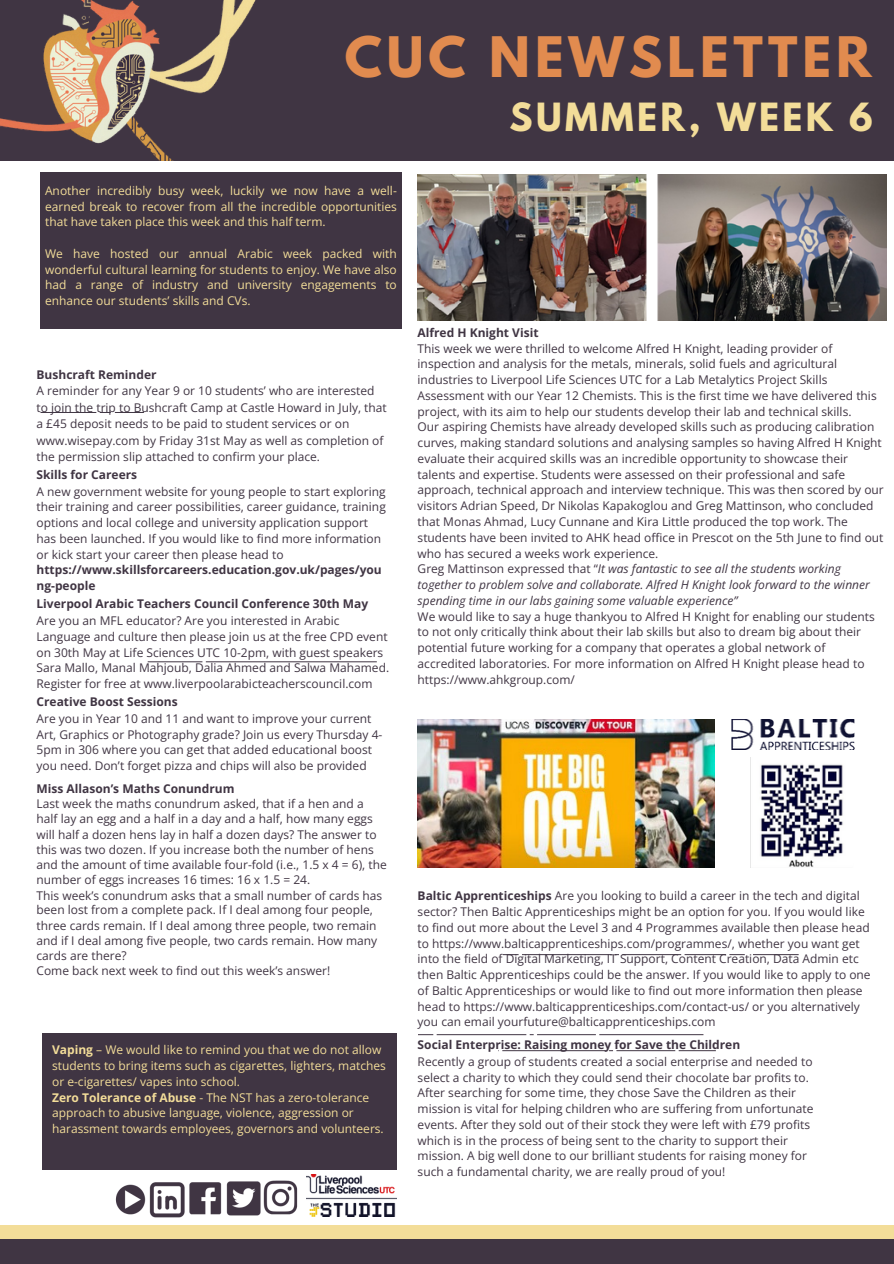
<style>
.page{position:relative;width:894px;height:1264px;background:#fff}
.page>*{position:absolute;margin:0;border:0;box-sizing:border-box;transform-origin:0 0}
.t1{font:700 49.35px "League Spartan";letter-spacing:.1em;color:#e18b4f}
.t2{font:700 34.35px "League Spartan";letter-spacing:.1em;color:#f3dd99}
.t3{font:12px/15.8px "Open Sans";color:#403543}
.t4{font:12px/15.8px "Open Sans";color:#f3dd99;text-align:justify}
.t5{font:700 12px "Open Sans";color:#403543}
.s1{font-weight:700}
.s2{font-style:italic}
</style>
<div class="page">
<div style="left:0;top:1225px;width:893px;height:28px;background:#f3dd99"></div>
<div style="left:0;top:1238px;width:893px;height:25px;background:#403543"></div>
<div style="left:40px;top:173px;width:361px;height:155px;background:#403543"></div>
<div style="left:0;top:0;width:893px;height:161px;background:#403543"></div>
<img style="left:0;top:0;width:256px;height:160px">
<div style="left:42px;top:1032px;width:354px;height:137px;background:#403543"></div>
<img style="left:307px;top:1174px;width:90px;height:42px">
<img style="left:115px;top:1180px;width:183px;height:38px">
<svg style="left:40px;top:412px;width:104px;height:1px"></svg>
<svg style="left:148px;top:661px;width:229px;height:1px"></svg>
<img style="left:417px;top:175px;width:468px;height:145px">
<img style="left:417px;top:720px;width:297px;height:147px">
<img style="left:731px;top:720px;width:123px;height:29px">
<img style="left:750px;top:758px;width:93px;height:109px">
<svg style="left:418px;top:1034px;width:285px;height:1px"></svg>
<svg style="left:498px;top:1050px;width:217px;height:1px"></svg>
<svg style="left:503px;top:954px;width:295px;height:1px"></svg>
<p class="t1" style="left:344px;top:33px;width:528px">CUC NEWSLETTER</p>
<p class="t2" style="left:509px;top:100px;width:365px">SUMMER, WEEK 6</p>
<h1 class="t4" style="left:45px;top:182px;width:353px">Another incredibly busy week, luckily we now have a well&shy;earned break to recover from all the incredible opportunities that have taken place this week and this half term.</h1>
<p class="t4" style="left:45px;top:245px;width:353px">We have hosted our annual Arabic week packed with wonderful cultural learning for students to enjoy. We have also had a range of industry and university engagements to enhance our students’ skills and CVs.</p>
<p class="t5" style="left:37px;top:366px;width:122px">Bushcraft Reminder</p>
<p class="t3" style="left:37px;top:383px;width:339px">A reminder for any Year 9 or 10 students’ who are interested</p>
<p class="t3" style="left:37px;top:400px;width:352px">to join the trip to Bushcraft Camp at Castle Howard in July, that</p>
<p class="t3" style="left:37px;top:415px;width:314px">a £45 deposit needs to be paid to student services or on</p>
<p class="t3" style="left:37px;top:432px;width:348px">www.wisepay.com by Friday 31st May as well as completion of</p>
<p class="t3" style="left:37px;top:448px;width:285px">the permission slip attached to confirm your place.</p>
<p class="t5" style="left:37px;top:466px;width:102px">Skills for Careers</p>
<p class="t3" style="left:37px;top:483px;width:350px">A new government website for young people to start exploring</p>
<p class="t3" style="left:37px;top:499px;width:351px">their training and career possibilities, career guidance, training</p>
<p class="t3" style="left:37px;top:514px;width:333px">options and local college and university application support</p>
<p class="t3" style="left:37px;top:530px;width:346px">has been launched. If you would like to find more information</p>
<p class="t3" style="left:37px;top:546px;width:248px">or kick start your career then please head to</p>
<p class="t5" style="left:37px;top:561px;width:346px">https://www.skillsforcareers.education.gov.uk/pages/you</p>
<p class="t5" style="left:37px;top:577px;width:60px">ng-people</p>
<p class="t5" style="left:37px;top:595px;width:333px">Liverpool Arabic Teachers Council Conference 30th May</p>
<p class="t3" style="left:37px;top:612px;width:304px">Are you an MFL educator? Are you interested in Arabic</p>
<p class="t3" style="left:37px;top:628px;width:352px">Language and culture then please join us at the free CPD event</p>
<p class="t3" style="left:37px;top:644px;width:348px">on 30th May at Life Sciences UTC 10-2pm, with guest speakers</p>
<p class="t3" style="left:37px;top:659px;width:354px">Sara Mallo, Manal Mahjoub, Dalia Ahmed and Salwa Mahamed.</p>
<p class="t3" style="left:37px;top:675px;width:337px">Register for free at www.liverpoolarabicteacherscouncil.com</p>
<p class="t5" style="left:37px;top:693px;width:142px">Creative Boost Sessions</p>
<p class="t3" style="left:37px;top:710px;width:336px">Are you in Year 10 and 11 and want to improve your current</p>
<p class="t3" style="left:37px;top:726px;width:347px">Art, Graphics or Photography grade? Join us every Thursday 4-</p>
<p class="t3" style="left:37px;top:742px;width:337px">5pm in 306 where you can get that added educational boost</p>
<p class="t3" style="left:37px;top:757px;width:331px">you need. Don’t forget pizza and chips will also be provided</p>
<p class="t5" style="left:37px;top:780px;width:199px">Miss Allason’s Maths Conundrum</p>
<p class="t3" style="left:37px;top:796px;width:328px">Last week the maths conundrum asked, that if a hen and a</p>
<p class="t3" style="left:37px;top:810px;width:337px">half lay an egg and a half in a day and a half, how many eggs</p>
<p class="t3" style="left:37px;top:826px;width:341px">will half a dozen hens lay in half a dozen days? The answer to</p>
<p class="t3" style="left:37px;top:841px;width:338px">this was two dozen. If you increase both the number of hens</p>
<p class="t3" style="left:37px;top:856px;width:351px">and the amount of time available four-fold (i.e., 1.5 x 4 = 6), the</p>
<p class="t3" style="left:37px;top:871px;width:275px">number of eggs increases 16 times: 16 x 1.5 = 24.</p>
<p class="t3" style="left:37px;top:887px;width:347px">This week’s conundrum asks that a small number of cards has</p>
<p class="t3" style="left:37px;top:901px;width:338px">been lost from a complete pack. If I deal among four people,</p>
<p class="t3" style="left:37px;top:917px;width:341px">three cards remain. If I deal among three people, two remain</p>
<p class="t3" style="left:37px;top:932px;width:342px">and if I deal among five people, two cards remain. How many</p>
<p class="t3" style="left:37px;top:947px;width:92px">cards are there?</p>
<p class="t3" style="left:37px;top:962px;width:295px">Come back next week to find out this week’s answer!</p>
<p class="t4" style="left:52px;top:1041px;width:335px;text-align:left"><span class="s1">Vaping</span> – We would like to remind you that we do not allow students to bring items such as cigarettes, lighters, matches or e-cigarettes/ vapes into school.<br><span class="s1">Zero Tolerance of Abuse</span> - The NST has a zero-tolerance approach to abusive language, violence, aggression or harassment towards employees, governors and volunteers.</p>
<p class="t3" style="left:417px;top:324px;width:467px"><span class="s1">Alfred H Knight Visit<br></span>This week we were thrilled to welcome Alfred H Knight, leading provider of inspection and analysis for the metals, minerals, solid fuels and agricultural industries to Liverpool Life Sciences UTC for a Lab Metalytics Project Skills Assessment with our Year 12 Chemists. This is the first time we have delivered this project, with its aim to help our students develop their lab and technical skills.<br>Our aspiring Chemists have already developed skills such as producing calibration curves, making standard solutions and analysing samples so having Alfred H Knight evaluate their acquired skills was an incredible opportunity to showcase their talents and expertise. Students were assessed on their professional and safe approach, technical approach and interview technique. This was then scored by our visitors Adrian Speed, Dr Nikolas Kapakoglou and Greg Mattinson, who concluded that Monas Ahmad, Lucy Cunnane and Kira Little produced the top work. The students have been invited to AHK head office in Prescot on the 5th June to find out who has secured a weeks work experience.<br>Greg Mattinson expressed that “<span class="s2">It was fantastic to see all the students working together to problem solve and collaborate. Alfred H Knight look forward to the winner spending time in our labs gaining some valuable experience”<br></span>We would like to say a huge thankyou to Alfred H Knight for enabling our students to not only critically think about their lab skills but also to dream big about their potential future working for a company that operates a global network of accredited laboratories. For more information on Alfred H Knight please head to https://www.ahkgroup.com/</p>
<p class="t3" style="left:417px;top:887px;width:454px"><span class="s1">Baltic Apprenticeships</span> Are you looking to build a career in the tech and digital sector? Then Baltic Apprenticeships might be an option for you. If you would like to find out more about the Level 3 and 4 Programmes available then please head to https://www.balticapprenticeships.com/programmes/, whether you want get into the field of Digital Marketing, IT Support, Content Creation, Data Admin etc then Baltic Apprenticeships could be the answer. If you would like to apply to one of Baltic Apprenticeships or would like to find out more information then please head to https://www.balticapprenticeships.com/contact-us/ or you alternatively you can email yourfuture@balticapprenticeships.com</p>
<p class="t5" style="left:417px;top:1036px;width:324px">Social Enterprise: Raising money for Save the Children</p>
<p class="t3" style="left:417px;top:1053px;width:396px">Recently a group of students created a social enterprise and needed to</p>
<p class="t3" style="left:417px;top:1069px;width:392px">select a charity to which they could send their chocolate bar profits to.</p>
<p class="t3" style="left:417px;top:1084px;width:380px">After searching for some time, they chose Save the Children as their</p>
<p class="t3" style="left:417px;top:1100px;width:397px">mission is vital for helping children who are suffering from unfortunate</p>
<p class="t3" style="left:417px;top:1116px;width:394px">events. After they sold out of their stock they were left with £79 profits</p>
<p class="t3" style="left:417px;top:1132px;width:372px">which is in the process of being sent to the charity to support their</p>
<p class="t3" style="left:417px;top:1147px;width:391px">mission. A big well done to our brilliant students for raising money for</p>
<p class="t3" style="left:417px;top:1163px;width:309px">such a fundamental charity, we are really proud of you!</p>
</div>
